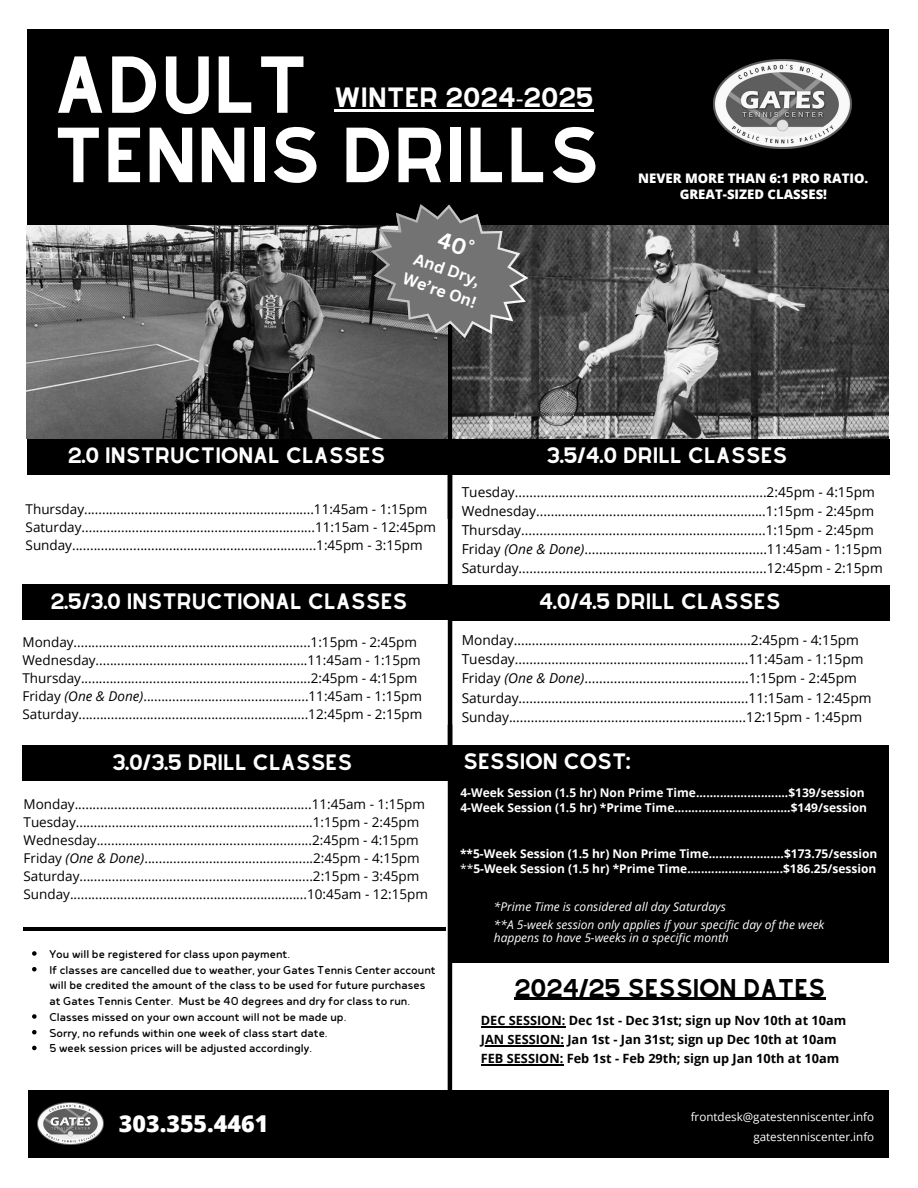
<style>
.page{position:relative;width:918px;height:1188px;background:#fff}
.page>*{position:absolute;margin:0;border:0;box-sizing:border-box;transform-origin:0 0}
.t1{font:70.5px "Alyssum Sans";color:#fff}
.t2{font:68.25px "Alyssum Sans";color:#fff}
.t3{font:51.6px "Canva Sans";color:#000}
.t4{font:24.45px "Alyssum Sans";color:#fff}
.t5{font:800 23.25px "Open Sans";color:#fff}
.t6{font:22.5px "Alyssum Sans";color:#000}
.t7{font:19.5px "Alyssum Sans";color:#fff}
.t8{font:700 16.2px "Canva Sans";color:#fff}
.t9{font:13.65px "Open Sans";color:#000}
.t10{font:13.5px "Open Sans";color:#000}
.t11{font:13.5px/15.8px "Betm Rounded";color:#000}
.t12{font:800 13.2px/15.3px "Open Sans";color:#fff;text-align:center}
.t13{font:700 12.75px "Open Sans";color:#000}
.t14{font:700 12px "Open Sans";color:#fff}
.t15{font:italic 12px/13px "Open Sans";color:#fff}
.t16{font:11.55px "Open Sans";color:#fff}
.s1{font-family:"Noto Sans"}
.s2{font-style:italic}
.s3{font-weight:400}
</style>
<div class="page">
<div style="left:27px;top:29px;width:861px;height:201px;background:#000"></div>
<img style="left:713px;top:60px;width:139px;height:89px">
<hr style="left:448px;top:725px;width:4px;height:371px;background:#000">
<div style="left:28px;top:1090px;width:861px;height:68px;background:#000"></div>
<img style="left:38px;top:1103px;width:65px;height:41px">
<hr style="left:448px;top:462px;width:4px;height:294px;background:#000">
<img style="left:452px;top:225px;width:437px;height:214px">
<hr style="left:448px;top:225px;width:4px;height:294px;background:#000">
<img style="left:27px;top:225px;width:421px;height:214px">
<div style="left:452px;top:745px;width:436px;height:35px;background:#000"></div>
<div style="left:448px;top:779px;width:440px;height:184px;background:#000"></div>
<div style="left:27px;top:439px;width:425px;height:35px;background:#000"></div>
<hr style="left:334px;top:109px;width:259px;height:2px;background:#fff">
<hr style="left:481px;top:1026px;width:84px;height:1px;background:#000">
<hr style="left:481px;top:1045px;width:83px;height:1px;background:#000">
<hr style="left:481px;top:1065px;width:82px;height:1px;background:#000">
<hr style="left:514px;top:998px;width:311px;height:2px;background:#000">
<svg style="left:32px;top:951px;width:5px;height:5px"></svg>
<svg style="left:32px;top:967px;width:5px;height:4px"></svg>
<svg style="left:32px;top:1014px;width:5px;height:5px"></svg>
<svg style="left:32px;top:1030px;width:5px;height:4px"></svg>
<svg style="left:32px;top:1046px;width:5px;height:4px"></svg>
<div style="left:22px;top:584px;width:426px;height:36px;background:#000"></div>
<div style="left:22px;top:745px;width:426px;height:35px;background:#000"></div>
<div style="left:451px;top:439px;width:438px;height:35px;background:#000"></div>
<div style="left:452px;top:585px;width:437px;height:36px;background:#000"></div>
<svg style="left:371px;top:204px;width:157px;height:134px;background:#626262"></svg>
<p class="t1" style="left:53px;top:42px;width:257px">ADULT</p>
<h4 class="t4" style="left:334px;top:82px;width:261px">WINTER 2024<span class="s1">-</span>2025</h4>
<h1 class="t2" style="left:53px;top:114px;width:549px">TENNIS DRILLS</h1>
<h3 class="t8" style="left:418px;top:247px;width:70px;rotate:19deg">And Dry,</h3>
<h3 class="t8" style="left:407px;top:267px;width:78px;rotate:19deg">We’re On!</h3>
<p class="t12" style="left:638px;top:171px;width:232px">NEVER MORE THAN 6:1 PRO RATIO.<br>GREAT-SIZED CLASSES!</p>
<h1 class="t7" style="left:68px;top:444px;width:319px">2.0 INSTRUCTIONAL CLASSES</h1>
<p class="t10" style="left:26px;top:500px;width:403px">Thursday................................................................11:45am - 1:15pm</p>
<p class="t10" style="left:26px;top:518px;width:412px">Saturday.................................................................11:15am - 12:45pm</p>
<p class="t10" style="left:26px;top:536px;width:399px">Sunday....................................................................1:45pm - 3:15pm</p>
<p class="t7" style="left:51px;top:590px;width:359px">2.5/3.0 INSTRUCTIONAL CLASSES</p>
<p class="t10" style="left:22px;top:632px;width:396px">Monday..................................................................1:15pm - 2:45pm</p>
<p class="t10" style="left:22px;top:650px;width:400px">Wednesday...........................................................11:45am - 1:15pm</p>
<p class="t10" style="left:22px;top:668px;width:396px">Thursday................................................................2:45pm - 4:15pm</p>
<p class="t10" style="left:22px;top:686px;width:401px">Friday <span class="s2">(One &amp; Done)</span>..............................................11:45am - 1:15pm</p>
<p class="t10" style="left:22px;top:704px;width:401px">Saturday................................................................12:45pm - 2:15pm</p>
<p class="t7" style="left:112px;top:751px;width:242px">3.0/3.5 DRILL CLASSES</p>
<p class="t10" style="left:24px;top:795px;width:403px">Monday..................................................................11:45am - 1:15pm</p>
<h6 class="t10" style="left:24px;top:813px;width:397px">Tuesday..................................................................1:15pm - 2:45pm</h6>
<h5 class="t10" style="left:24px;top:831px;width:397px">Wednesday............................................................2:45pm - 4:15pm</h5>
<p class="t10" style="left:24px;top:849px;width:398px">Friday <span class="s2">(One &amp; Done)</span>...............................................2:45pm - 4:15pm</p>
<p class="t10" style="left:24px;top:867px;width:397px">Saturday.................................................................2:15pm - 3:45pm</p>
<p class="t10" style="left:24px;top:885px;width:406px">Sunday..................................................................10:45am - 12:15pm</p>
<p class="t3" style="left:24px;top:870px;width:423px">___________________</p>
<p class="t11" style="left:49px;top:945px;width:242px">You will be registered for class upon payment.</p>
<p class="t11" style="left:49px;top:961px;width:388px">If classes are cancelled due to weather, your Gates Tennis Center account will be credited the amount of the class to be used for future purchases at Gates Tennis Center. Must be 40 degrees and dry for class to run.</p>
<p class="t11" style="left:49px;top:1008px;width:299px">Classes missed on your own account will not be made up.</p>
<p class="t11" style="left:49px;top:1024px;width:280px">Sorry, no refunds within one week of class start date.</p>
<p class="t11" style="left:49px;top:1039px;width:264px">5 week session prices will be adjusted accordingly.</p>
<p class="t7" style="left:547px;top:444px;width:242px">3.5/4.0 DRILL CLASSES</p>
<h4 class="t9" style="left:462px;top:482px;width:415px">Tuesday.....................................................................2:45pm - 4:15pm</h4>
<h4 class="t9" style="left:462px;top:501px;width:414px">Wednesday...............................................................1:15pm - 2:45pm</h4>
<p class="t9" style="left:462px;top:520px;width:414px">Thursday...................................................................1:15pm - 2:45pm</p>
<p class="t9" style="left:462px;top:540px;width:422px">Friday <span class="s2">(One &amp; Done)</span>..................................................11:45am - 1:15pm</p>
<p class="t9" style="left:462px;top:559px;width:423px">Saturday....................................................................12:45pm - 2:15pm</p>
<p class="t7" style="left:539px;top:589px;width:243px">4.0/4.5 DRILL CLASSES</p>
<p class="t9" style="left:462px;top:631px;width:399px">Monday.................................................................2:45pm - 4:15pm</p>
<p class="t9" style="left:462px;top:650px;width:403px">Tuesday................................................................11:45am - 1:15pm</p>
<p class="t9" style="left:462px;top:669px;width:397px">Friday <span class="s2">(One &amp; Done)</span>.............................................1:15pm - 2:45pm</p>
<p class="t9" style="left:462px;top:688px;width:411px">Saturday...............................................................11:15am - 12:45pm</p>
<p class="t9" style="left:462px;top:707px;width:402px">Sunday.................................................................12:15pm - 1:45pm</p>
<h3 class="t7" style="left:463px;top:750px;width:168px">SESSION COST:</h3>
<p class="t14" style="left:460px;top:784px;width:406px">4-Week Session (1.5 hr) Non Prime Time...........................$139/session</p>
<p class="t14" style="left:460px;top:799px;width:408px">4-Week Session (1.5 hr) *Prime Time..................................$149/session</p>
<p class="t14" style="left:460px;top:845px;width:419px">**5-Week Session (1.5 hr) Non Prime Time......................$173.75/session</p>
<p class="t14" style="left:460px;top:860px;width:418px"><span class="s3">**</span>5-Week Session (1.5 hr) *Prime Time............................$186.25/session</p>
<p class="t15" style="left:494px;top:899px;width:234px">*Prime Time is considered all day Saturdays</p>
<p class="t15" style="left:494px;top:918px;width:332px">**A 5-week session only applies if your specific day of the week happens to have 5-weeks in a specific month</p>
<p class="t6" style="left:514px;top:974px;width:312px">2024/25 SESSION DATES</p>
<p class="t13" style="left:481px;top:1012px;width:367px">DEC SESSION: Dec 1st - Dec 31st; sign up Nov 10th at 10am</p>
<h4 class="t13" style="left:481px;top:1031px;width:357px">JAN SESSION: Jan 1st - Jan 31st; sign up Dec 10th at 10am</h4>
<h4 class="t13" style="left:481px;top:1050px;width:360px">FEB SESSION: Feb 1st - Feb 29th; sign up Jan 10th at 10am</h4>
<h4 class="t5" style="left:119px;top:1108px;width:151px">303.355.4461</h4>
<p class="t16" style="left:691px;top:1108px;width:185px">frontdesk@gatestenniscenter.info</p>
<p class="t16" style="left:753px;top:1129px;width:122px">gatestenniscenter.info</p>
</div>
